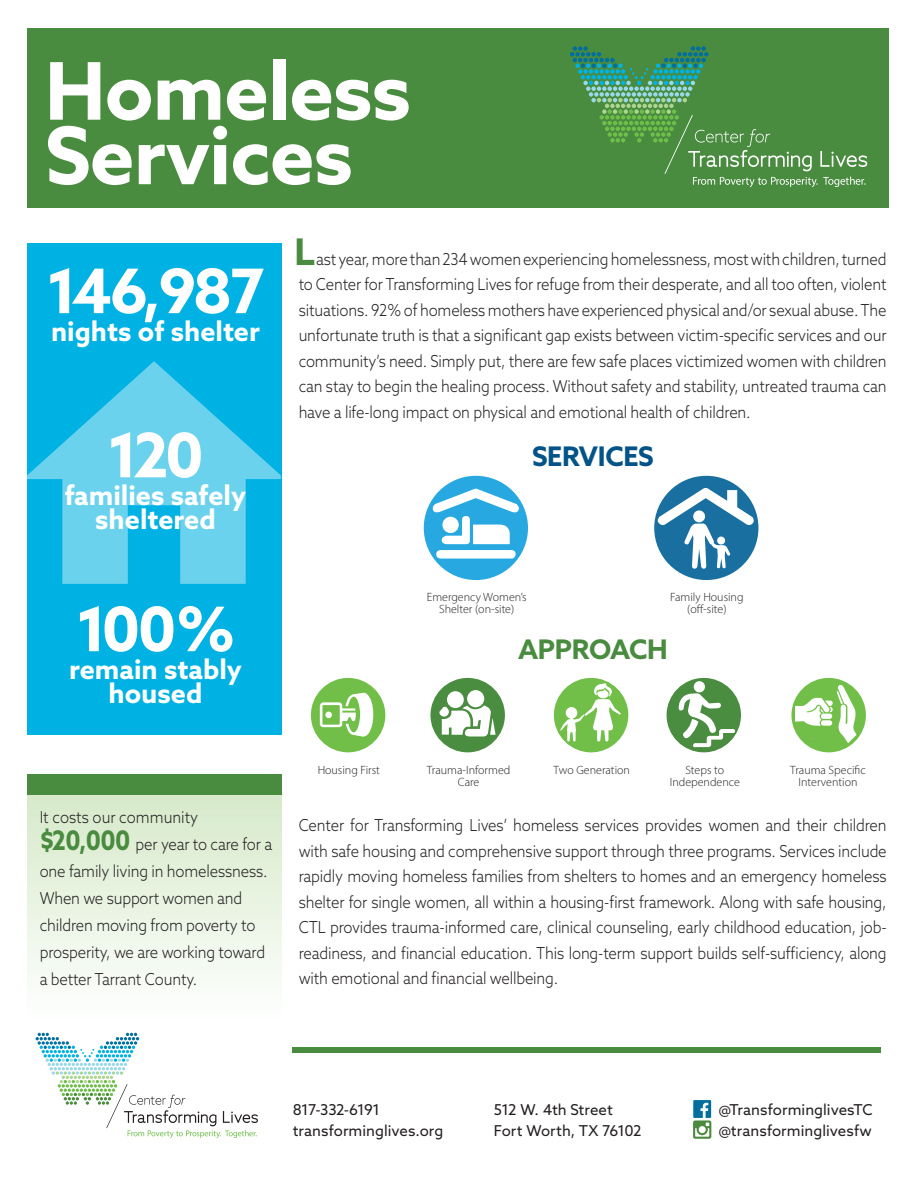
<style>
.page{position:relative;width:918px;height:1188px;background:#fff}
.page>*{position:absolute;margin:0;border:0;box-sizing:border-box;transform-origin:0 0}
.t1{font:700 79.5px "Azo Sans";letter-spacing:-.01em;color:#fff}
.t2{font:700 61.5px "Azo Sans";letter-spacing:-.06em;color:#fff}
.t3{font:700 36.75px "Azo Sans";color:#498b3f}
.t4{font:700 27px "Azo Sans";color:#fff}
.t5{font:700 27px "Azo Sans";letter-spacing:-.01em;color:#025387}
.t6{font:700 27px "Azo Sans";letter-spacing:-.01em;color:#498b3f}
.t7{font:300 16.5px/25.5px "Azo Sans";letter-spacing:-.01em;color:#231f20;text-align:justify;scale:.9 1}
.t8{font:15px "Azo Sans";color:#231f20}
.t9{font:15px "Azo Sans";letter-spacing:-.03em;color:#231f20}
.t10{font:12px/12px "Myriad Variable Concept";letter-spacing:.155em;color:#231f20;text-align:center}
.t11{font:12px/12px "Myriad Variable Concept";letter-spacing:.125em;color:#231f20;text-align:center}
.t12{font:12px "Myriad Variable Concept";letter-spacing:.11em;color:#231f20}
.s1{font-weight:700;font-size:27px;color:#498b3f}
</style>
<div class="page">
<div style="left:27px;top:243px;width:255px;height:491px;background:#00b2e3"></div>
<div style="left:27px;top:780px;width:255px;height:243px;background:linear-gradient(to bottom,#d4e8c6,#feffff)"></div>
<div style="left:27px;top:774px;width:255px;height:21px;background:#498b3f"></div>
<svg style="left:27px;top:361px;width:254px;height:223px;fill:#6bd2ee"></svg>
<svg style="left:693px;top:1100px;width:18px;height:39px"></svg>
<svg style="left:36px;top:1033px;width:222px;height:105px"></svg>
<div style="left:27px;top:28px;width:862px;height:179px;background:#498b3f"></div>
<svg style="left:570px;top:46px;width:297px;height:141px"></svg>
<div style="left:311px;top:678px;width:74px;height:74px;background:#71bf49;border-radius:50%"></div>
<svg style="left:320px;top:692px;width:53px;height:45px"></svg>
<div style="left:430px;top:678px;width:75px;height:74px;background:#4a8d40;border-radius:50%"></div>
<div style="left:447px;top:691px;width:17px;height:17px;background:#fff;border-radius:50%"></div>
<div style="left:467px;top:690px;width:17px;height:17px;background:#fff;border-radius:50%"></div>
<svg style="left:439px;top:706px;width:57px;height:31px"></svg>
<div style="left:667px;top:678px;width:74px;height:74px;background:#4a8d40;border-radius:50%"></div>
<svg style="left:678px;top:692px;width:57px;height:56px"></svg>
<div style="left:694px;top:681px;width:11px;height:11px;background:#fff;border-radius:50%"></div>
<div style="left:554px;top:678px;width:74px;height:74px;background:#71bf49;border-radius:50%"></div>
<svg style="left:560px;top:683px;width:61px;height:59px"></svg>
<div style="left:791px;top:678px;width:75px;height:74px;background:#71bf49;border-radius:50%"></div>
<svg style="left:795px;top:684px;width:62px;height:59px"></svg>
<div style="left:654px;top:476px;width:104px;height:104px;background:#196f9f;border-radius:50%"></div>
<svg style="left:656px;top:487px;width:99px;height:82px"></svg>
<div style="left:424px;top:476px;width:104px;height:104px;background:#27a8e0;border-radius:50%"></div>
<svg style="left:431px;top:488px;width:89px;height:56px"></svg>
<svg style="left:436px;top:550px;width:80px;height:9px"></svg>
<div style="left:293px;top:1047px;width:588px;height:6px;background:#498b3f"></div>
<p class="t1" style="left:45px;top:39px;width:368px">Homeless</p>
<p class="t1" style="left:45px;top:103px;width:310px">Services</p>
<p class="t2" style="left:46px;top:250px;width:220px">146,987</p>
<p class="t4" style="left:51px;top:313px;width:210px">nights of shelter</p>
<p class="t2" style="left:107px;top:415px;width:98px">120</p>
<p class="t4" style="left:65px;top:477px;width:183px">families safely</p>
<p class="t4" style="left:95px;top:501px;width:122px">sheltered</p>
<p class="t3" style="left:294px;top:228px;width:22px">L</p>
<p class="t7" style="left:299px;top:246px;width:655px;text-indent:17px">ast year, more than 234 women experiencing homelessness, most with children, turned to Center for Transforming Lives for refuge from their desperate, and all too often, violent situations. 92% of homeless mothers have experienced physical and/or sexual abuse. The unfortunate truth is that a significant gap exists between victim-specific services and our community’s need. Simply put, there are few safe places victimized women with children can stay to begin the healing process. Without safety and stability, untreated trauma can have a life-long impact on physical and emotional health of children.</p>
<p class="t5" style="left:532px;top:439px;width:123px">SERVICES</p>
<p class="t2" style="left:76px;top:588px;width:161px">100%</p>
<p class="t4" style="left:69px;top:651px;width:174px">remain stably</p>
<p class="t4" style="left:109px;top:675px;width:95px">housed</p>
<p class="t7" style="left:40px;top:804px;width:178px">It costs our community</p>
<p class="t7" style="left:40px;top:830px;width:260px;line-height:27px;text-align:left"><span class="s1">$20,000</span> per year to care for a one family living in homelessness.<br>When we support women and children moving from poverty to prosperity, we are working toward</p>
<p class="t7" style="left:40px;top:966px;width:177px">a better Tarrant County.</p>
<p class="t10" style="left:427px;top:591px;width:100px">Emergency Women’s<br>Shelter (on-site)</p>
<p class="t11" style="left:670px;top:591px;width:73px">Family Housing</p>
<p class="t10" style="left:687px;top:603px;width:41px">(o ff-site)</p>
<p class="t6" style="left:518px;top:632px;width:151px">APPROACH</p>
<p class="t12" style="left:318px;top:763px;width:63px">Housing First</p>
<p class="t10" style="left:427px;top:764px;width:83px">Trauma-Informed</p>
<p class="t10" style="left:458px;top:776px;width:21px">Care</p>
<p class="t10" style="left:554px;top:764px;width:76px">Two Generation</p>
<p class="t11" style="left:790px;top:764px;width:75px">Trauma Specific<br>Intervention</p>
<p class="t10" style="left:670px;top:764px;width:70px">Steps to<br>Independence</p>
<p class="t7" style="left:299px;top:812px;width:655px">Center for Transforming Lives’ homeless services provides women and their children with safe housing and comprehensive support through three programs. Services include rapidly moving homeless families from shelters to homes and an emergency homeless shelter for single women, all within a housing-first framework. Along with safe housing, CTL provides trauma-informed care, clinical counseling, early childhood education, job&shy;readiness, and financial education. This long-term support builds self-sufficiency, along with emotional and financial wellbeing.</p>
<p class="t9" style="left:293px;top:1099px;width:89px">817-332-6191</p>
<p class="t8" style="left:494px;top:1099px;width:121px">512 W. 4th Street</p>
<p class="t8" style="left:719px;top:1099px;width:155px">@TransforminglivesTC</p>
<p class="t8" style="left:293px;top:1120px;width:152px">transforminglives.org</p>
<p class="t8" style="left:494px;top:1120px;width:150px">Fort Worth, TX 76102</p>
<p class="t8" style="left:719px;top:1120px;width:155px">@transforminglivesfw</p>
</div>
